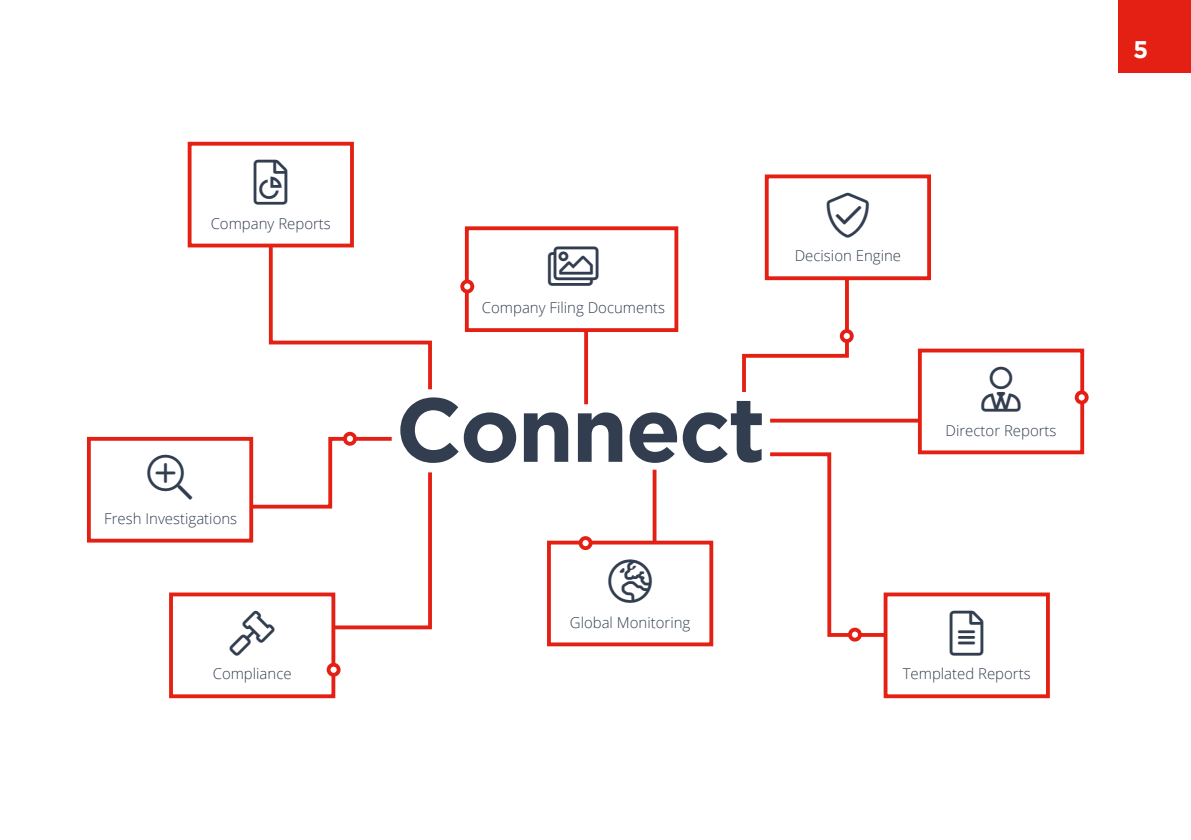
<style>
.page{position:relative;width:1191px;height:840px;background:#fff}
.page>*{position:absolute;margin:0;border:0;box-sizing:border-box;transform-origin:0 0}
.t1{font:300 44.8px "Font Awesome 5 Pro";color:#323e50}
.t2{font:700 24px "Gotham";color:#fff}
.t3{font:300 15px "Open Sans";color:#323e50}
</style>
<div class="page">
<div style="left:188px;top:142px;width:166px;height:105px;border:4px solid #e41f13"></div>
<div style="left:169px;top:592px;width:166px;height:105px;border:4px solid #e41f13"></div>
<div style="left:765px;top:174px;width:166px;height:106px;border:4px solid #e41f13"></div>
<div style="left:883px;top:592px;width:166px;height:105px;border:4px solid #e41f13"></div>
<div style="left:87px;top:436px;width:166px;height:106px;border:4px solid #e41f13"></div>
<div style="left:918px;top:348px;width:166px;height:106px;border:4px solid #e41f13"></div>
<svg style="left:888px;top:418px;width:30px;height:4px"></svg>
<div style="left:1076px;top:392px;width:10px;height:10px;background:#fff;border-radius:50%"></div>
<div style="left:1074px;top:390px;width:14px;height:14px;border:4px solid #e41f13;border-radius:50%"></div>
<div style="left:328px;top:664px;width:11px;height:10px;background:#fff;border-radius:50%"></div>
<div style="left:327px;top:662px;width:13px;height:14px;border:4px solid #e41f13;border-radius:50%"></div>
<div style="left:1119px;top:0;width:72px;height:72px;background:#e41f13"></div>
<svg style="left:229px;top:159px;width:659px;height:496px"></svg>
<p class="t3" style="left:211px;top:213px;width:122px">Company Reports</p>
<h1 class="t1" style="left:148px;top:454px;width:47px">▲●◆▲</h1>
<p class="t3" style="left:104px;top:508px;width:134px">Fresh Investigations</p>
<p class="t3" style="left:213px;top:663px;width:80px">Compliance</p>
<p class="t3" style="left:482px;top:297px;width:185px">Company Filing Documents</p>
<h1 class="t1" style="left:608px;top:558px;width:45px">●□◆□</h1>
<p class="t3" style="left:570px;top:611px;width:122px">Global Monitoring</p>
<p class="t3" style="left:794px;top:245px;width:108px">Decision Engine</p>
<h1 class="t1" style="left:981px;top:366px;width:41px">◆▲▼</h1>
<p class="t3" style="left:945px;top:419px;width:113px">Director Reports</p>
<h1 class="t1" style="left:950px;top:610px;width:35px">●●▼</h1>
<p class="t3" style="left:902px;top:663px;width:129px">Templated Reports</p>
<h2 class="t2" style="left:1133px;top:35px;width:17px">5</h2>
</div>
